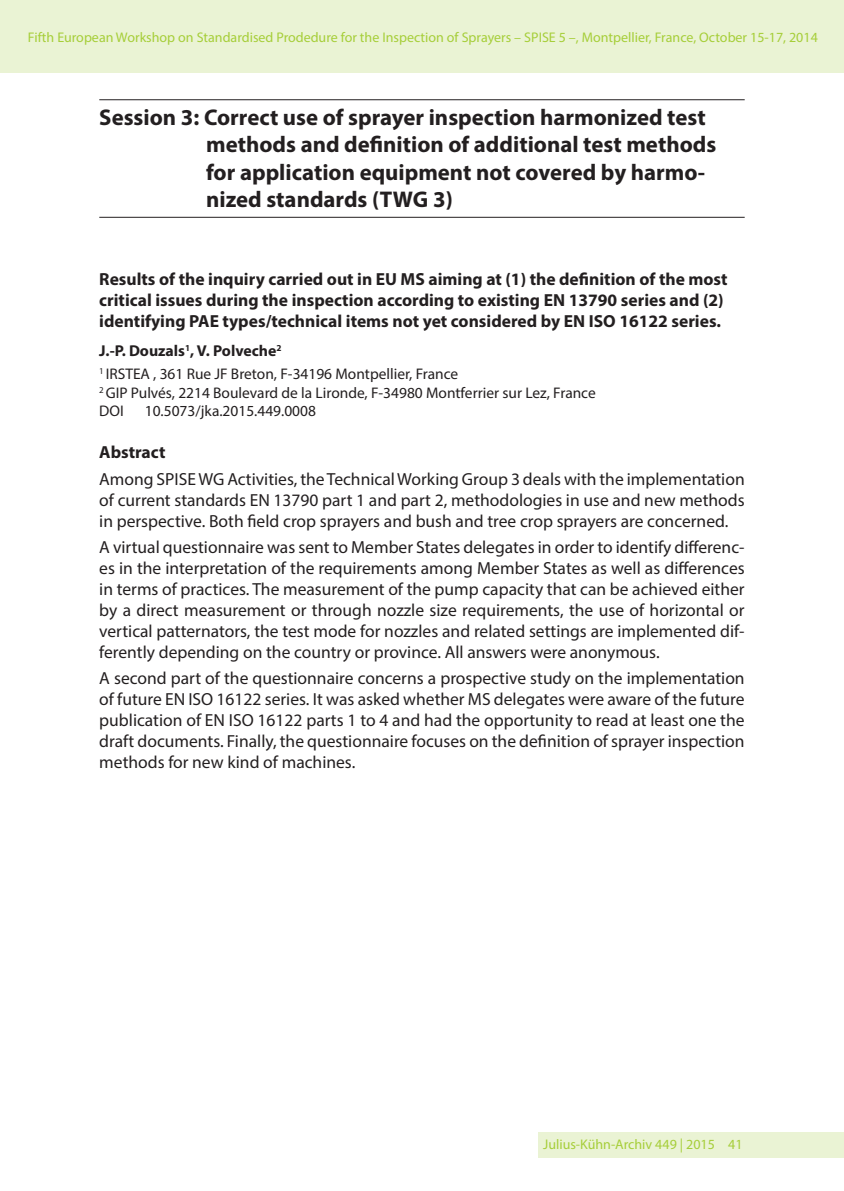
<style>
.page{position:relative;width:844px;height:1191px;background:#fff}
.page>*{position:absolute;margin:0;border:0;box-sizing:border-box;transform-origin:0 0}
.t1{font:700 22.75px/27.3px "Myriad Pro";color:#231f20}
.t2{font:17.5px/21px "Myriad Pro";color:#231f20}
.t3{font:700 17.5px/21px "Myriad Pro";color:#231f20}
.t4{font:700 15.75px "Myriad Pro";color:#231f20}
.t5{font:15.4px/18.6px "Myriad Pro";color:#231f20}
.t6{font:14px "Myriad Pro";color:#a6ce39}
.s1{font-weight:700}
</style>
<div class="page">
<div style="left:0;top:0;width:843px;height:72px;background:#eaf3d4"></div>
<div style="left:538px;top:1132px;width:305px;height:25px;background:#eaf3d4"></div>
<hr style="left:99px;top:99px;width:645px;height:1px;background:#231f20">
<hr style="left:99px;top:217px;width:645px;height:1px;background:#231f20">
<p class="t6" style="left:28px;top:29px;width:791px">Fifth European Workshop on Standardised Prodedure for the Inspection of Sprayers – SPISE 5 –, Montpellier, France, October 15-17, 2014</p>
<p class="t1" style="left:206px;top:103px;width:511px;text-indent:-107px">Session 3: Correct use of sprayer inspection harmonized test methods and definition of additional test methods for application equipment not covered by harmo&shy;nized standards (TWG 3)</p>
<p class="t3" style="left:99px;top:268px;width:629px">Results of the inquiry carried out in EU MS aiming at (1) the definition of the most critical issues during the inspection according to existing EN 13790 series and (2) identifying PAE types/technical items not yet considered by EN ISO 16122 series.</p>
<p class="t4" style="left:99px;top:340px;width:184px">J.-P. Douzals<sup>1</sup>, V. Polveche<sup>2</sup></p>
<p class="t5" style="left:99px;top:365px;width:498px"><sup>1</sup> IRSTEA , 361 Rue JF Breton, F-34196 Montpellier, France<br><sup>2</sup> GIP Pulvés, 2214 Boulevard de la Lironde, F-34980 Montferrier sur Lez, France<br>DOI</p>
<p class="t5" style="left:145px;top:402px;width:173px">10.5073/jka.2015.449.0008</p>
<p class="t2" style="left:99px;top:439px;width:646px;line-height:26.2px"><span class="s1">Abstract<br></span>Among SPISE WG Activities, the Technical Working Group 3 deals with the implementation</p>
<p class="t2" style="left:99px;top:489px;width:646px">of current standards EN 13790 part 1 and part 2, methodologies in use and new methods in perspective. Both field crop sprayers and bush and tree crop sprayers are concerned.</p>
<p class="t2" style="left:99px;top:536px;width:646px;text-align:justify">A virtual questionnaire was sent to Member States delegates in order to identify differenc&shy;es in the interpretation of the requirements among Member States as well as differences in terms of practices. The measurement of the pump capacity that can be achieved either by a direct measurement or through nozzle size requirements, the use of horizontal or vertical patternators, the test mode for nozzles and related settings are implemented dif&shy;ferently depending on the country or province. All answers were anonymous.</p>
<p class="t2" style="left:99px;top:667px;width:646px;text-align:justify">A second part of the questionnaire concerns a prospective study on the implementation of future EN ISO 16122 series. It was asked whether MS delegates were aware of the future publication of EN ISO 16122 parts 1 to 4 and had the opportunity to read at least one the draft documents. Finally, the questionnaire focuses on the definition of sprayer inspection methods for new kind of machines.</p>
<p class="t6" style="left:543px;top:1136px;width:173px">Julius-Kühn-Archiv 449 | 2015</p>
<p class="t6" style="left:728px;top:1135px;width:16px">41</p>
</div>
